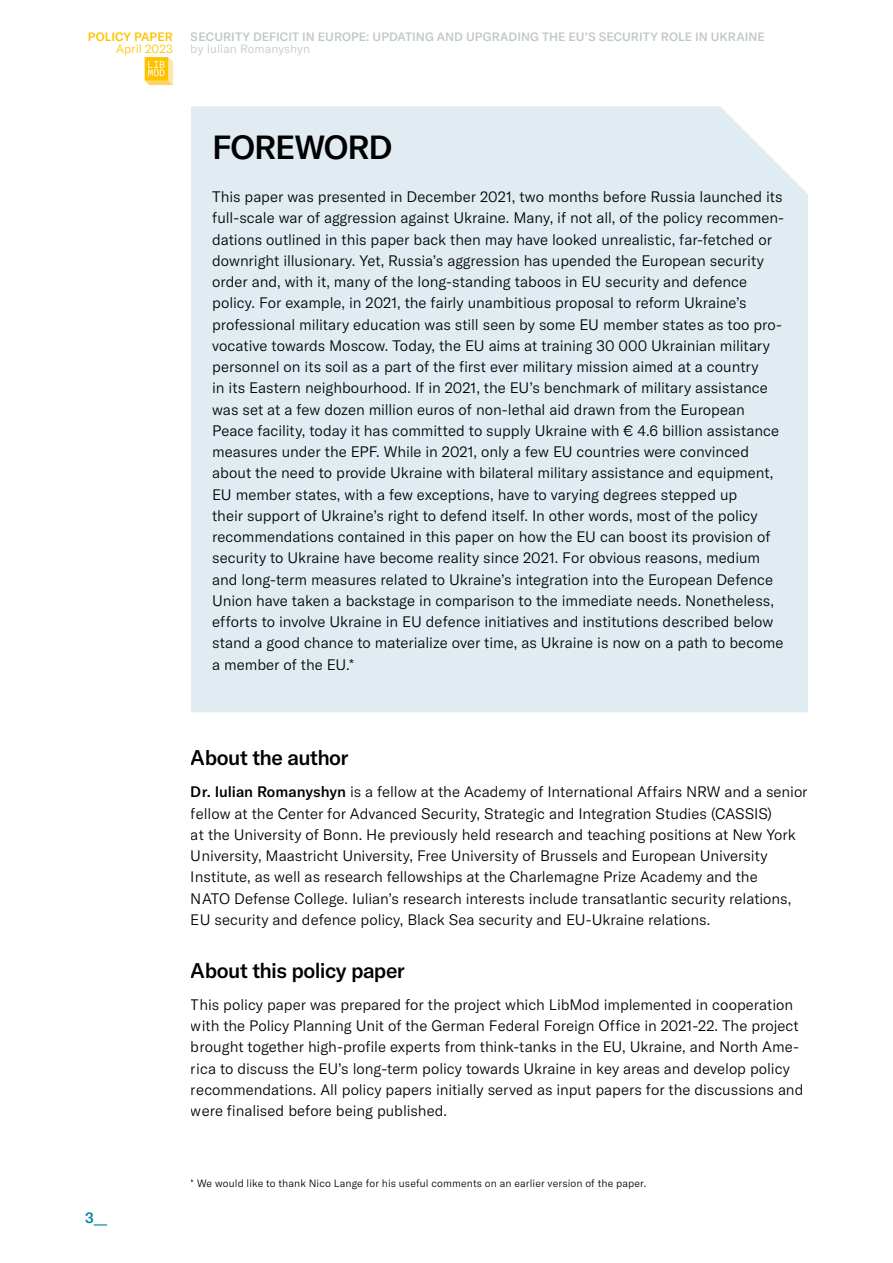
<style>
.page{position:relative;width:893px;height:1263px;background:#fff}
.page>*{position:absolute;margin:0;border:0;box-sizing:border-box;transform-origin:0 0}
.t1{font:500 33px "GT America LC";letter-spacing:-.035em;color:#000}
.t2{font:500 21px "GT America LC";letter-spacing:-.03em;color:#000}
.t3{font:300 15px/21.3px "GT America LC";color:#000}
.t4{font:500 15px "GT America LC";color:#0084a4}
.t5{font:500 12px "GT America LC";letter-spacing:.005em;color:#c0c9c8}
.t6{font:300 12px "GT America LC";color:#c0c9c8}
.t7{font:500 12px "GT America LC";color:#fdc300}
.t8{font:300 12px "GT America LC";letter-spacing:.01em;color:#fdc300}
.t9{font:300 10.5px "GT America LC";letter-spacing:.01em;color:#000}
.s1{font-weight:500}
</style>
<div class="page">
<svg style="left:145px;top:57px;width:28px;height:28px"></svg>
<div style="left:191px;top:106px;width:617px;height:606px;background:#e0ebf2"></div>
<p class="t7" style="left:88px;top:30px;width:86px">POLICY PAPER</p>
<p class="t8" style="left:116px;top:42px;width:58px">April 2023</p>
<p class="t5" style="left:191px;top:30px;width:575px">SECURITY DEFICIT IN EUROPE: UPDATING AND UPGRADING THE EU’S SECURITY ROLE IN UKRAINE</p>
<p class="t6" style="left:191px;top:42px;width:121px">by Iulian Romanyshyn</p>
<h1 class="t1" style="left:212px;top:128px;width:182px">FOREWORD</h1>
<p class="t3" style="left:212px;top:186px;width:573px">This paper was presented in December 2021, two months before Russia launched its full-scale war of aggression against Ukraine. Many, if not all, of the policy recommen&shy;dations outlined in this paper back then may have looked unrealistic, far-fetched or downright illusionary. Yet, Russia’s aggression has upended the European security order and, with it, many of the long-standing taboos in EU security and defence policy. For example, in 2021, the fairly unambitious proposal to reform Ukraine’s professional military education was still seen by some EU member states as too pro&shy;vocative towards Moscow. Today, the EU aims at training 30 000 Ukrainian military personnel on its soil as a part of the first ever military mission aimed at a country<br>in its Eastern neighbourhood. If in 2021, the EU’s benchmark of military assistance was set at a few dozen million euros of non-lethal aid drawn from the European Peace facility, today it has committed to supply Ukraine with € 4.6 billion assistance measures under the EPF. While in 2021, only a few EU countries were convinced about the need to provide Ukraine with bilateral military assistance and equipment, EU member states, with a few exceptions, have to varying degrees stepped up<br>their support of Ukraine’s right to defend itself. In other words, most of the policy recommendations contained in this paper on how the EU can boost its provision of security to Ukraine have become reality since 2021. For obvious reasons, medium and long-term measures related to Ukraine’s integration into the European Defence Union have taken a backstage in comparison to the immediate needs. Nonetheless, efforts to involve Ukraine in EU defence initiatives and institutions described below stand a good chance to materialize over time, as Ukraine is now on a path to become a member of the EU.*</p>
<p class="t4" style="left:85px;top:1208px;width:24px">3__</p>
<h2 class="t2" style="left:191px;top:745px;width:159px">About the author</h2>
<p class="t3" style="left:191px;top:781px;width:618px"><span class="s1">Dr. Iulian Romanyshyn</span> is a fellow at the Academy of International Affairs NRW and a senior fellow at the Center for Advanced Security, Strategic and Integration Studies (CASSIS)<br>at the University of Bonn. He previously held research and teaching positions at New York University, Maastricht University, Free University of Brussels and European University Institute, as well as research fellowships at the Charlemagne Prize Academy and the<br>NATO Defense College. Iulian’s research interests include transatlantic security relations, EU security and defence policy, Black Sea security and EU-Ukraine relations.</p>
<h2 class="t2" style="left:191px;top:958px;width:216px">About this policy paper</h2>
<p class="t3" style="left:191px;top:994px;width:614px">This policy paper was prepared for the project which LibMod implemented in cooperation with the Policy Planning Unit of the German Federal Foreign Office in 2021-22. The project brought together high-profile experts from think-tanks in the EU, Ukraine, and North Ame&shy;rica to discuss the EU’s long-term policy towards Ukraine in key areas and develop policy recommendations. All policy papers initially served as input papers for the discussions and were finalised before being published.</p>
<p class="t9" style="left:191px;top:1177px;width:457px">* We would like to thank Nico Lange for his useful comments on an earlier version of the paper.</p>
</div>
